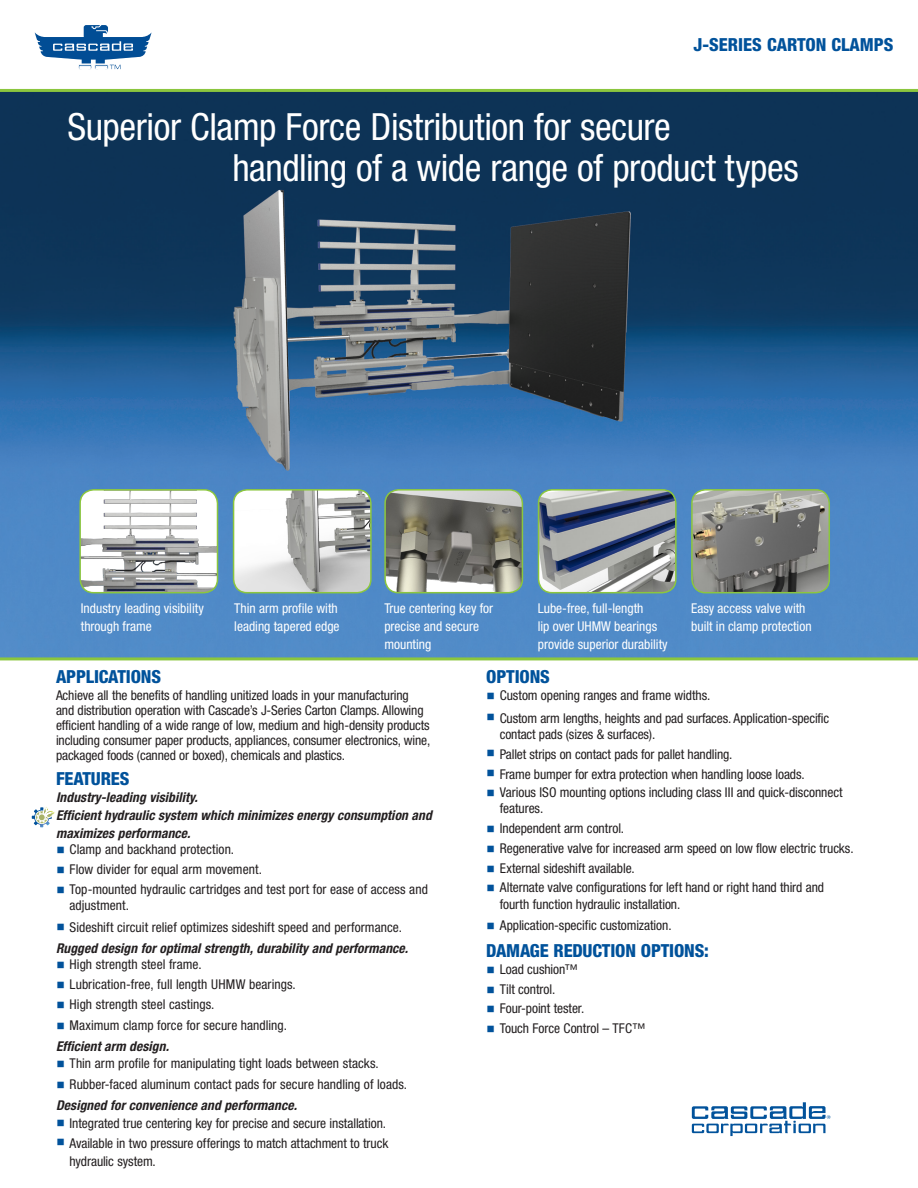
<style>
.page{position:relative;width:918px;height:1188px;background:#fff}
.page>*{position:absolute;margin:0;border:0;box-sizing:border-box;transform-origin:0 0}
.Document_Title{font:condensed 37.5px/40.5px "Helvetica Neue";letter-spacing:-.01em;color:#fff}
.t1{font:800 condensed 18px "Helvetica Neue";letter-spacing:-.01em;color:#01529b}
.t2{font:condensed 13.5px/15px "Helvetica Neue";letter-spacing:-.005em;color:#231f20}
.Callouts{font:condensed 13.5px/18px "Helvetica Neue";color:#fff}
.t3{font:italic 700 condensed 13.5px/18px "Helvetica Neue";letter-spacing:.01em;color:#231f20}
.s1{color:#01529b}
</style>
<div class="page">
<svg style="left:692px;top:1102px;width:139px;height:34px"></svg>
<img style="left:0;top:92px;width:918px;height:565px">
<svg style="left:34px;top:25px;width:118px;height:44px"></svg>
<hr style="left:0;top:89px;width:918px;height:3px;background:#8bc63e">
<hr style="left:0;top:657px;width:918px;height:3px;background:#8bc63e">
<img style="left:80px;top:490px;width:137px;height:103px">
<div style="left:79px;top:489px;width:139px;height:104px;border:2px solid #8bc63e;border-radius:14px"></div>
<img style="left:234px;top:490px;width:137px;height:103px">
<div style="left:233px;top:489px;width:139px;height:104px;border:2px solid #8bc63e;border-radius:14px"></div>
<img style="left:385px;top:490px;width:137px;height:103px">
<div style="left:384px;top:489px;width:139px;height:104px;border:2px solid #8bc63e;border-radius:14px"></div>
<img style="left:539px;top:490px;width:137px;height:103px">
<div style="left:538px;top:489px;width:139px;height:104px;border:2px solid #8bc63e;border-radius:14px"></div>
<img style="left:692px;top:490px;width:137px;height:103px">
<div style="left:691px;top:489px;width:139px;height:104px;border:2px solid #8bc63e;border-radius:14px"></div>
<svg style="left:32px;top:807px;width:23px;height:20px"></svg>
<p class="t1" style="left:694px;top:34px;width:201px">J-SERIES CARTON CLAMPS</p>
<p class="Document_Title" style="left:232px;top:106px;width:568px;text-indent:-165px">Superior Clamp Force Distribution for secure<br>handling of a wide range of product types</p>
<p class="Callouts" style="left:81px;top:600px;width:124px">Industry leading visibility through frame</p>
<p class="Callouts" style="left:234px;top:600px;width:107px">Thin arm profile with leading tapered edge</p>
<p class="Callouts" style="left:538px;top:600px;width:131px">Lube-free, full-length<br>lip over UHMW bearings provide superior durability</p>
<p class="Callouts" style="left:384px;top:600px;width:110px">True centering key for precise and secure mounting</p>
<p class="Callouts" style="left:691px;top:600px;width:122px">Easy access valve with built in clamp protection</p>
<p class="t1" style="left:56px;top:666px;width:107px">APPLICATIONS</p>
<p class="t2" style="left:56px;top:688px;width:376px">Achieve all the benefits of handling unitized loads in your manufacturing and distribution operation with Cascade’s J-Series Carton Clamps. Allowing efficient handling of a wide range of low, medium and high-density products including consumer paper products, appliances, consumer electronics, wine, packaged foods (canned or boxed), chemicals and plastics.</p>
<p class="t1" style="left:56px;top:768px;width:75px">FEATURES</p>
<p class="t3" style="left:56px;top:788px;width:377px">Industry-leading visibility.<br>Efficient hydraulic system which minimizes energy consumption and maximizes performance.</p>
<p class="t2" style="left:56px;top:842px;width:180px"><span class="s1">○</span> Clamp and backhand protection.</p>
<p class="t2" style="left:56px;top:862px;width:208px"><span class="s1">○</span> Flow divider for equal arm movement.</p>
<p class="t2" style="left:70px;top:881px;width:360px;line-height:16.5px;text-indent:-14px"><span class="s1">○</span> Top-mounted hydraulic cartridges and test port for ease of access and adjustment.</p>
<p class="t2" style="left:56px;top:919px;width:348px"><span class="s1">○</span> Sideshift circuit relief optimizes sideshift speed and performance.</p>
<p class="t3" style="left:56px;top:939px;width:354px">Rugged design for optimal strength, durability and performance.</p>
<p class="t2" style="left:56px;top:957px;width:147px"><span class="s1">○</span> High strength steel frame.</p>
<p class="t2" style="left:56px;top:977px;width:241px"><span class="s1">○</span> Lubrication-free, full length UHMW bearings.</p>
<p class="t2" style="left:56px;top:996px;width:160px"><span class="s1">○</span> High strength steel castings.</p>
<p class="t2" style="left:56px;top:1018px;width:233px"><span class="s1">○</span> Maximum clamp force for secure handling.</p>
<p class="t3" style="left:56px;top:1037px;width:114px">Efficient arm design.</p>
<p class="t2" style="left:56px;top:1055px;width:324px"><span class="s1">○</span> Thin arm profile for manipulating tight loads between stacks.</p>
<p class="t2" style="left:56px;top:1077px;width:353px"><span class="s1">○</span> Rubber-faced aluminum contact pads for secure handling of loads.</p>
<p class="t3" style="left:56px;top:1096px;width:242px">Designed for convenience and performance.</p>
<p class="t2" style="left:56px;top:1116px;width:332px"><span class="s1">○</span> Integrated true centering key for precise and secure installation.</p>
<p class="t2" style="left:70px;top:1134px;width:320px;line-height:18px;text-indent:-14px"><span class="s1">○</span> Available in two pressure offerings to match attachment to truck hydraulic system.</p>
<p class="t1" style="left:486px;top:666px;width:65px">OPTIONS</p>
<p class="t2" style="left:486px;top:688px;width:226px"><span class="s1">○</span> Custom opening ranges and frame widths.</p>
<p class="t2" style="left:500px;top:710px;width:331px;line-height:16.5px;text-indent:-14px"><span class="s1">○</span> Custom arm lengths, heights and pad surfaces. Application-specific contact pads (sizes &amp; surfaces).</p>
<p class="t2" style="left:486px;top:747px;width:248px"><span class="s1">○</span> Pallet strips on contact pads for pallet handling.</p>
<p class="t2" style="left:486px;top:766px;width:320px"><span class="s1">○</span> Frame bumper for extra protection when handling loose loads.</p>
<p class="t2" style="left:500px;top:784px;width:344px;line-height:16.5px;text-indent:-14px"><span class="s1">○</span> Various ISO mounting options including class III and quick-disconnect features.</p>
<p class="t2" style="left:486px;top:821px;width:139px"><span class="s1">○</span> Independent arm control.</p>
<p class="t2" style="left:486px;top:841px;width:369px"><span class="s1">○</span> Regenerative valve for increased arm speed on low flow electric trucks.</p>
<p class="t2" style="left:486px;top:860px;width:150px"><span class="s1">○</span> External sideshift available.</p>
<p class="t2" style="left:500px;top:879px;width:326px;line-height:16.5px;text-indent:-14px"><span class="s1">○</span> Alternate valve configurations for left hand or right hand third and fourth function hydraulic installation.</p>
<p class="t2" style="left:486px;top:918px;width:187px"><span class="s1">○</span> Application-specific customization.</p>
<p class="t1" style="left:486px;top:940px;width:224px">DAMAGE REDUCTION OPTIONS:</p>
<p class="t2" style="left:486px;top:962px;width:93px"><span class="s1">○</span> Load cushion™</p>
<p class="t2" style="left:486px;top:981px;width:71px"><span class="s1">○</span> Tilt control.</p>
<p class="t2" style="left:486px;top:1001px;width:100px"><span class="s1">○</span> Four-point tester.</p>
<p class="t2" style="left:486px;top:1021px;width:161px"><span class="s1">○</span> Touch Force Control – TFC™</p>
</div>
